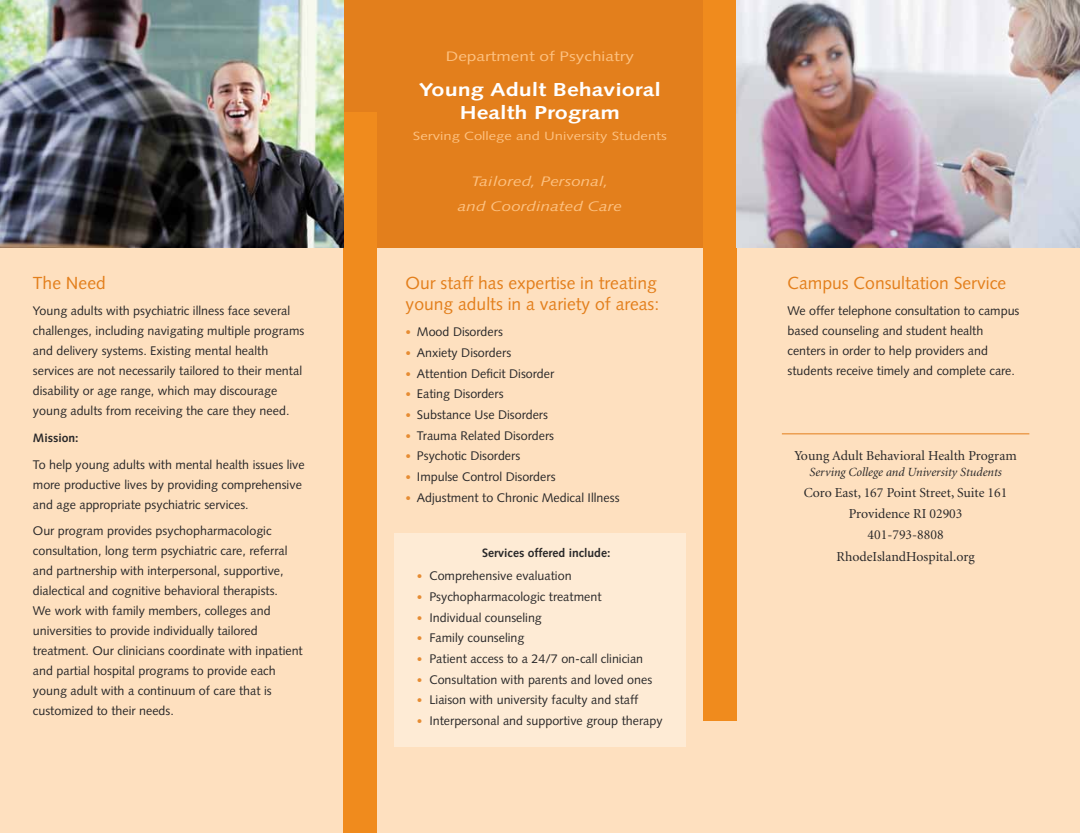
<style>
.page{position:relative;width:1080px;height:833px;background:#fff}
.page>*{position:absolute;margin:0;border:0;box-sizing:border-box;transform-origin:0 0}
.t1{font:700 18.75px/23.4px "Syntax";color:#fff;text-align:center;scale:1.25 1}
.t2{font:17.5px/21.2px "Syntax";color:#e37f1c}
.t3{font:13.75px/21.2px "Minion";color:#292829;text-align:center}
.t4{font:italic 13.75px/24.8px "Syntax";color:#fdc180;text-align:center;scale:1.25 1}
.t5{font:13.75px "Syntax";color:#fdc180;scale:1.25 1}
.t6{font:12.5px/20px "Syntax";color:#292829}
.t7{font:italic 12.5px "Minion";color:#292829}
.t8{font:700 12.12px "Syntax";color:#292829}
.t9{font:11.88px "Syntax";color:#fdc180;scale:1.25 1}
.s1{font-size:11.25px;color:#e68c33}
</style>
<div class="page">
<div style="left:0;top:0;width:1080px;height:832px;background:#fee0bf"></div>
<div style="left:343px;top:0;width:360px;height:248px;background:#e37f1c"></div>
<div style="left:343px;top:113px;width:34px;height:719px;background:#f08b1d"></div>
<div style="left:703px;top:0;width:34px;height:720px;background:#f08b1d"></div>
<img style="left:737px;top:0;width:343px;height:248px">
<img style="left:0;top:0;width:343px;height:248px">
<div style="left:394px;top:533px;width:292px;height:214px;background:#feebd5"></div>
<hr style="left:782px;top:433px;width:247px;height:1px;background:#e37f1c">
<h2 class="t2" style="left:33px;top:272px;width:74px">The Need</h2>
<p class="t6" style="left:33px;top:300px;width:273px">Young adults with psychiatric illness face several challenges, including navigating multiple programs and delivery systems. Existing mental health services are not necessarily tailored to their mental disability or age range, which may discourage young adults from receiving the care they need.</p>
<p class="t8" style="left:33px;top:430px;width:47px">Mission:</p>
<p class="t6" style="left:33px;top:454px;width:273px">To help young adults with mental health issues live more productive lives by providing comprehensive and age appropriate psychiatric services.</p>
<p class="t6" style="left:33px;top:520px;width:271px">Our program provides psychopharmacologic consultation, long term psychiatric care, referral and partnership with interpersonal, supportive, dialectical and cognitive behavioral therapists.<br>We work with family members, colleges and universities to provide individually tailored treatment. Our clinicians coordinate with inpatient and partial hospital programs to provide each young adult with a continuum of care that is customized to their needs.</p>
<p class="t5" style="left:446px;top:48px;width:152px">Department of Psychiatry</p>
<h1 class="t1" style="left:419px;top:78px;width:195px">Young Adult Behavioral<br>Health Program</h1>
<p class="t9" style="left:413px;top:129px;width:205px">Serving College and University Students</p>
<p class="t4" style="left:458px;top:169px;width:133px">Tailored, Personal, and Coordinated Care</p>
<h2 class="t2" style="left:406px;top:272px;width:255px">Our staff has expertise in treating young adults in a variety of areas:</h2>
<p class="t6" style="left:406px;top:322px;width:99px"><span class="s1">•</span> Mood Disorders</p>
<p class="t6" style="left:406px;top:343px;width:107px"><span class="s1">•</span> Anxiety Disorders</p>
<p class="t6" style="left:406px;top:363px;width:150px"><span class="s1">•</span> Attention Deficit Disorder</p>
<p class="t6" style="left:406px;top:384px;width:99px"><span class="s1">•</span> Eating Disorders</p>
<p class="t6" style="left:406px;top:404px;width:144px"><span class="s1">•</span> Substance Use Disorders</p>
<p class="t6" style="left:406px;top:425px;width:150px"><span class="s1">•</span> Trauma Related Disorders</p>
<p class="t6" style="left:406px;top:446px;width:116px"><span class="s1">•</span> Psychotic Disorders</p>
<p class="t6" style="left:406px;top:466px;width:151px"><span class="s1">•</span> Impulse Control Disorders</p>
<p class="t6" style="left:406px;top:487px;width:215px"><span class="s1">•</span> Adjustment to Chronic Medical Illness</p>
<p class="t8" style="left:482px;top:546px;width:130px">Services offered include:</p>
<p class="t6" style="left:417px;top:566px;width:156px"><span class="s1">•</span> Comprehensive evaluation</p>
<p class="t6" style="left:417px;top:586px;width:186px"><span class="s1">•</span> Psychopharmacologic treatment</p>
<p class="t6" style="left:417px;top:607px;width:127px"><span class="s1">•</span> Individual counseling</p>
<p class="t6" style="left:417px;top:628px;width:109px"><span class="s1">•</span> Family counseling</p>
<p class="t6" style="left:417px;top:648px;width:228px"><span class="s1">•</span> Patient access to a 24/7 on-call clinician</p>
<p class="t6" style="left:417px;top:669px;width:237px"><span class="s1">•</span> Consultation with parents and loved ones</p>
<p class="t6" style="left:417px;top:690px;width:223px"><span class="s1">•</span> Liaison with university faculty and staff</p>
<p class="t6" style="left:417px;top:710px;width:247px"><span class="s1">•</span> Interpersonal and supportive group therapy</p>
<h2 class="t2" style="left:788px;top:272px;width:220px">Campus Consultation Service</h2>
<p class="t6" style="left:788px;top:300px;width:233px">We offer telephone consultation to campus based counseling and student health centers in order to help providers and students receive timely and complete care.</p>
<p class="t3" style="left:794px;top:445px;width:224px">Young Adult Behavioral Health Program</p>
<p class="t7" style="left:809px;top:465px;width:194px">Serving College and University Students</p>
<p class="t3" style="left:804px;top:482px;width:205px">Coro East, 167 Point Street, Suite 161<br>Providence RI 02903<br>401-793-8808<br>RhodeIslandHospital.org</p>
</div>
